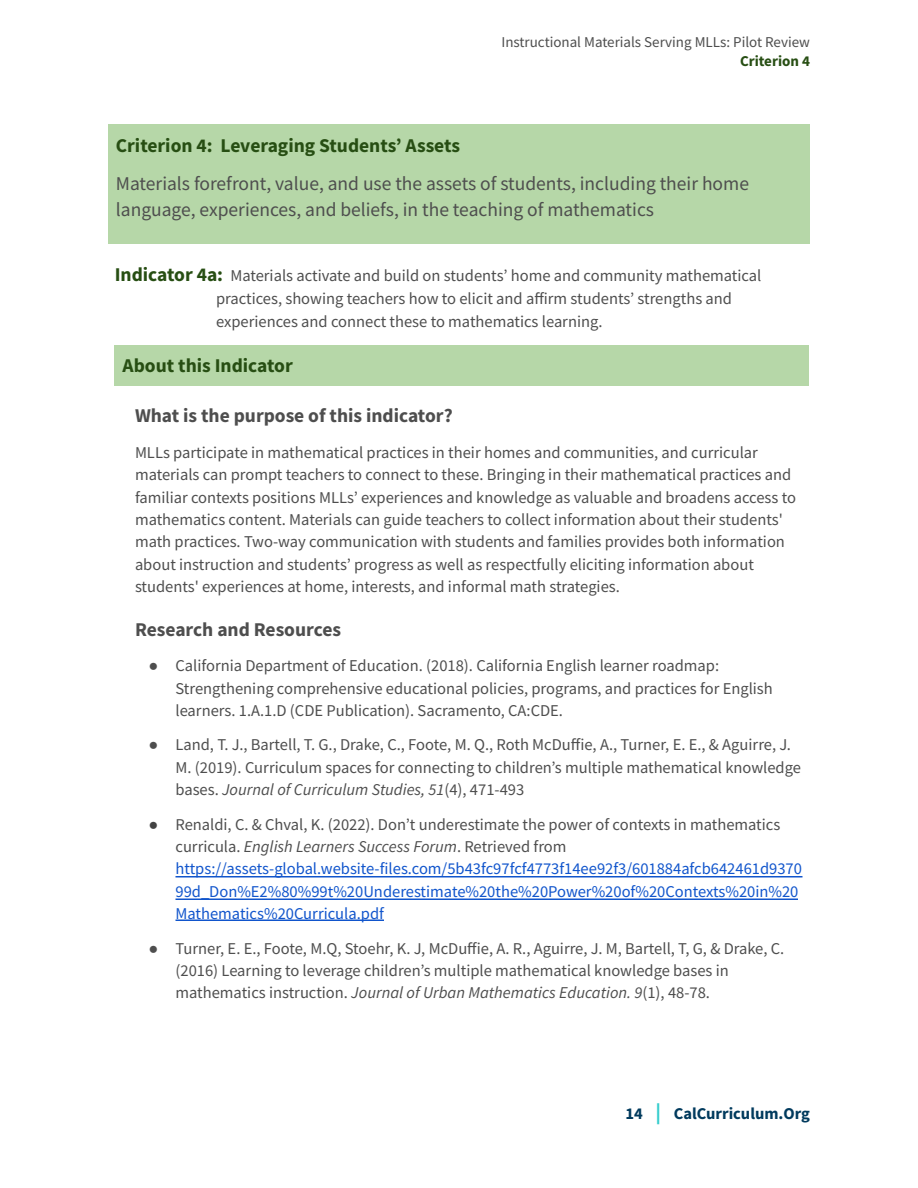
<style>
.page{position:relative;width:918px;height:1188px;background:#fff}
.page>*{position:absolute;margin:0;border:0;box-sizing:border-box;transform-origin:0 0}
.t1{font:19.5px/26.4px "Source Sans Pro";color:#4e4e4e}
.t2{font:700 19.5px "Source Sans Pro";color:#274e13}
.t3{font:700 19.5px "Source Sans Pro";color:#4e4e4e}
.t4{font:16.5px/22.4px "Source Sans Pro";color:#4e4e4e}
.t5{font:16.5px/22.4px "Source Sans Pro";color:#15c}
.t6{font:700 16.5px "Source Sans Pro";color:#003a5d}
.t7{font:15px "Source Sans Pro";color:#4e4e4e}
.t8{font:700 15px "Source Sans Pro";color:#274e13}
.s1{font-weight:700;font-size:19.5px;color:#274e13}
.s2{font-family:"Arial"}
.s3{font-style:italic}
.s4{font-family:"Arial";color:#434343}
.s5{color:#4e4e4e}
.s6{font-style:italic;color:#4e4e4e}
.s7{font-size:21px;color:#3cc}
</style>
<div class="page">
<div style="left:108px;top:124px;width:702px;height:120px;background:#b6d7a8"></div>
<div style="left:115px;top:345px;width:694px;height:40px;background:#b6d7a8"></div>
<hr style="left:176px;top:876px;width:626px;height:1px;background:#15c">
<hr style="left:176px;top:899px;width:622px;height:1px;background:#15c">
<hr style="left:176px;top:919px;width:208px;height:2px;background:#15c">
<p class="t7" style="left:501px;top:32px;width:310px">Instructional Materials Serving MLLs: Pilot Review</p>
<p class="t8" style="left:740px;top:51px;width:71px">Criterion 4</p>
<p class="t2" style="left:116px;top:132px;width:346px">Criterion 4: Leveraging Students’ Assets</p>
<p class="t1" style="left:116px;top:170px;width:635px">Materials forefront, value, and use the assets of students, including their home language, experiences, and beliefs, in the teaching of mathematics</p>
<p class="t4" style="left:216px;top:263px;width:547px;line-height:23px;text-indent:-101px"><span class="s1">Indicator 4a:</span> Materials activate and build on students’ home and community mathematical practices, showing teachers how to elicit and affirm students’ strengths and experiences and connect these to mathematics learning.</p>
<p class="t2" style="left:123px;top:353px;width:172px">About this Indicator</p>
<p class="t3" style="left:135px;top:403px;width:319px">What is the purpose of this indicator?</p>
<p class="t4" style="left:135px;top:441px;width:662px">MLLs participate in mathematical practices in their homes and communities, and curricular materials can prompt teachers to connect to these. Bringing in their mathematical practices and familiar contexts positions MLLs’ experiences and knowledge as valuable and broadens access to mathematics content. Materials can guide teachers to collect information about their students' math practices. Two-way communication with students and families provides both information about instruction and students’ progress as well as respectfully eliciting information about students' experiences at home, interests, and informal math strategies.</p>
<p class="t3" style="left:135px;top:616px;width:208px">Research and Resources</p>
<p class="t4" style="left:176px;top:654px;width:599px;text-indent:-27px"><span class="s2">●</span> California Department of Education. (2018). California English learner roadmap:<br>Strengthening comprehensive educational policies, programs, and practices for English learners. 1.A.1.D (CDE Publication). Sacramento, CA:CDE.</p>
<p class="t4" style="left:176px;top:733px;width:627px;text-indent:-27px"><span class="s2">●</span> Land, T. J., Bartell, T. G., Drake, C., Foote, M. Q., Roth McDuffie, A., Turner, E. E., &amp; Aguirre, J.<br>M. (2019). Curriculum spaces for connecting to children’s multiple mathematical knowledge bases. <span class="s3">Journal of Curriculum Studies, 51</span>(4), 471-493</p>
<p class="t5" style="left:176px;top:812px;width:628px;text-indent:-27px"><span class="s4">●</span> <span class="s5">Renaldi, C. &amp; Chval, K. (2022). Don’t underestimate the power of contexts in mathematics curricula.</span> <span class="s6">English Learners Success Forum</span><span class="s5">. Retrieved from </span>https://assets-global.website-files.com/5b43fc97fcf4773f14ee92f3/601884afcb642461d9370<br>99d_Don%E2%80%99t%20Underestimate%20the%20Power%20of%20Contexts%20in%20<br>Mathematics%20Curricula.pdf</p>
<p class="t4" style="left:176px;top:936px;width:610px;text-indent:-27px"><span class="s2">●</span> Turner, E. E., Foote, M.Q, Stoehr, K. J, McDuffie, A. R., Aguirre, J. M, Bartell, T, G, &amp; Drake, C. (2016) Learning to leverage children’s multiple mathematical knowledge bases in mathematics instruction. <span class="s3">Journal of Urban Mathematics Education. 9</span>(1), 48-78.</p>
<p class="t6" style="left:626px;top:1103px;width:186px">14 <span class="s7">|</span> CalCurriculum.Org</p>
</div>
